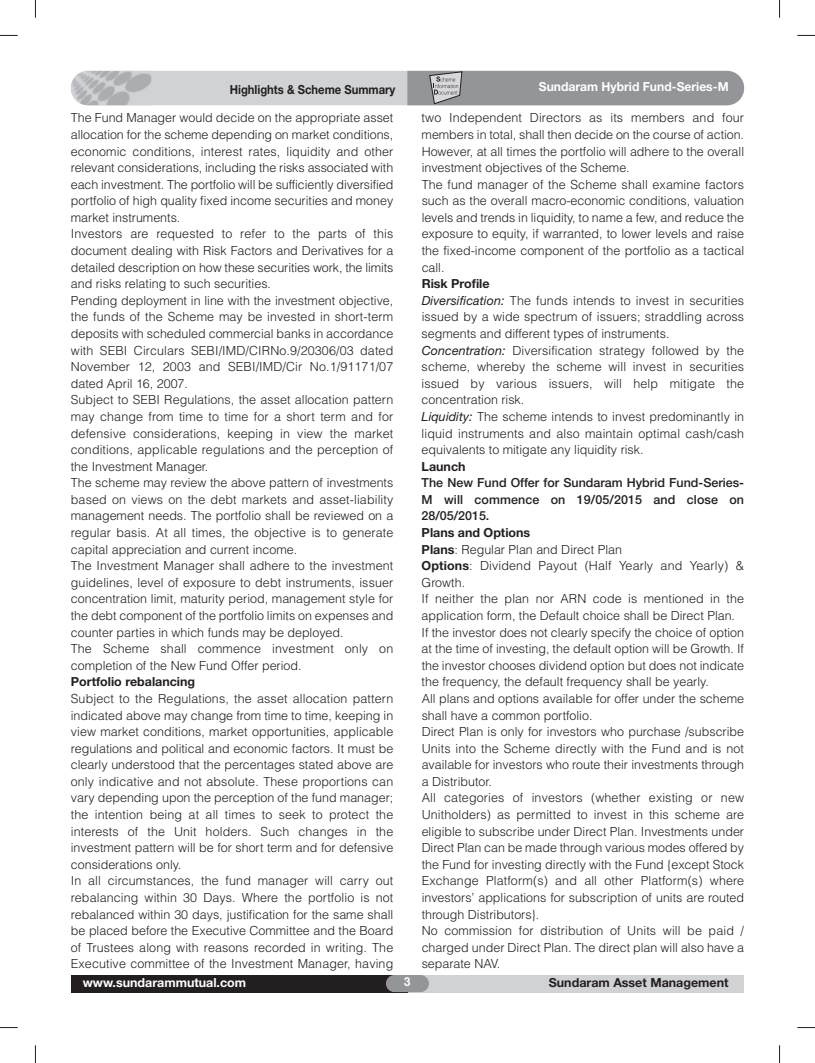
<style>
.page{position:relative;width:815px;height:1063px;background:#fff}
.page>*{position:absolute;margin:0;border:0;box-sizing:border-box;transform-origin:0 0}
.t1{font:300 12.5px/16.6px "Helvetica";color:#231f20}
.t2{font:500 12.5px/16.6px "Helvetica Neue";letter-spacing:.01em;color:#231f20;text-align:justify}
.t3{font:700 12.5px "Helvetica Neue";color:#231f20}
.t4{font:700 12.5px "Helvetica Neue";color:#fff}
.t5{font:700 12.5px "Helvetica Neue";color:#231f20;scale:.9 1}
.t6{font:700 12.5px "Helvetica Neue";color:#fff;scale:.9 1}
.s1{font-family:"Helvetica Neue";font-weight:400;font-style:italic}
.s2{font-family:"Helvetica Neue";font-weight:700}
</style>
<div class="page">
<svg style="left:35px;top:0;width:1px;height:18px"></svg>
<svg style="left:0;top:35px;width:18px;height:1px"></svg>
<svg style="left:0;top:1027px;width:18px;height:1px"></svg>
<svg style="left:797px;top:35px;width:18px;height:1px"></svg>
<svg style="left:797px;top:1027px;width:18px;height:1px"></svg>
<svg style="left:779px;top:0;width:1px;height:18px"></svg>
<svg style="left:35px;top:1045px;width:1px;height:18px"></svg>
<svg style="left:779px;top:1045px;width:1px;height:18px"></svg>
<div style="left:407px;top:975px;width:337px;height:17px;background:#d1d2d4"></div>
<div style="left:71px;top:975px;width:336px;height:17px;background:#231f20"></div>
<div style="left:386px;top:975px;width:43px;height:17px;background:#939598;border-radius:9px"></div>
<div style="left:71px;top:71px;width:673px;height:34px;background:#d1d2d4;border-radius:17px"></div>
<img style="left:71px;top:71px;width:17px;height:34px">
<svg style="left:407px;top:71px;width:337px;height:34px;background:#95979a"></svg>
<p class="t5" style="left:230px;top:85px;width:186px">Highlights &amp; Scheme Summary</p>
<p class="t4" style="left:539px;top:82px;width:191px">Sundaram Hybrid Fund-Series-M</p>
<p class="t1" style="left:71px;top:110px;width:324px">The Fund Manager would decide on the appropriate asset allocation for the scheme depending on market conditions, economic conditions, interest rates, liquidity and other relevant considerations, including the risks associated with each investment. The portfolio will be sufficiently diversified portfolio of high quality fixed income securities and money market instruments.<br>Investors are requested to refer to the parts of this document dealing with Risk Factors and Derivatives for a detailed description on how these securities work, the limits and risks relating to such securities.<br>Pending deployment in line with the investment objective, the funds of the Scheme may be invested in short-term deposits with scheduled commercial banks in accordance with SEBI Circulars SEBI/IMD/CIRNo.9/20306/03 dated November 12, 2003 and SEBI/IMD/Cir No.1/91171/07 dated April 16, 2007.<br>Subject to SEBI Regulations, the asset allocation pattern may change from time to time for a short term and for defensive considerations, keeping in view the market conditions, applicable regulations and the perception of the Investment Manager.<br>The scheme may review the above pattern of investments based on views on the debt markets and asset-liability management needs. The portfolio shall be reviewed on a regular basis. At all times, the objective is to generate capital appreciation and current income.<br>The Investment Manager shall adhere to the investment guidelines, level of exposure to debt instruments, issuer concentration limit, maturity period, management style for the debt component of the portfolio limits on expenses and counter parties in which funds may be deployed.<br>The Scheme shall commence investment only on completion of the New Fund Offer period.</p>
<p class="t3" style="left:71px;top:677px;width:126px">Portfolio rebalancing</p>
<p class="t1" style="left:71px;top:690px;width:324px">Subject to the Regulations, the asset allocation pattern indicated above may change from time to time, keeping in view market conditions, market opportunities, applicable regulations and political and economic factors. It must be clearly understood that the percentages stated above are only indicative and not absolute. These proportions can vary depending upon the perception of the fund manager; the intention being at all times to seek to protect the interests of the Unit holders. Such changes in the investment pattern will be for short term and for defensive considerations only.<br>In all circumstances, the fund manager will carry out rebalancing within 30 Days. Where the portfolio is not rebalanced within 30 days, justification for the same shall be placed before the Executive Committee and the Board of Trustees along with reasons recorded in writing. The Executive committee of the Investment Manager, having</p>
<p class="t1" style="left:422px;top:110px;width:324px">two Independent Directors as its members and four members in total, shall then decide on the course of action.<br>However, at all times the portfolio will adhere to the overall investment objectives of the Scheme.<br>The fund manager of the Scheme shall examine factors such as the overall macro-economic conditions, valuation levels and trends in liquidity, to name a few, and reduce the exposure to equity, if warranted, to lower levels and raise the fixed-income component of the portfolio as a tactical call.</p>
<p class="t3" style="left:422px;top:279px;width:69px">Risk Profile</p>
<p class="t1" style="left:422px;top:292px;width:324px"><span class="s1">Diversification:</span> The funds intends to invest in securities issued by a wide spectrum of issuers; straddling across segments and different types of instruments.<br><span class="s1">Concentration:</span> Diversification strategy followed by the scheme, whereby the scheme will invest in securities issued by various issuers, will help mitigate the concentration risk.<br><span class="s1">Liquidity:</span> The scheme intends to invest predominantly in liquid instruments and also maintain optimal cash/cash equivalents to mitigate any liquidity risk.</p>
<p class="t3" style="left:422px;top:462px;width:46px">Launch</p>
<p class="t2" style="left:422px;top:476px;width:324px">The New Fund Offer for Sundaram Hybrid Fund-Series-M will commence on 19/05/2015 and close on 28/05/2015.</p>
<p class="t3" style="left:422px;top:528px;width:110px">Plans and Options</p>
<p class="t1" style="left:422px;top:541px;width:324px"><span class="s2">Plans</span>: Regular Plan and Direct Plan<br><span class="s2">Options</span>: Dividend Payout (Half Yearly and Yearly) &amp; Growth.<br>If neither the plan nor ARN code is mentioned in the application form, the Default choice shall be Direct Plan.<br>If the investor does not clearly specify the choice of option at the time of investing, the default option will be Growth. If the investor chooses dividend option but does not indicate the frequency, the default frequency shall be yearly.<br>All plans and options available for offer under the scheme shall have a common portfolio.<br>Direct Plan is only for investors who purchase /subscribe Units into the Scheme directly with the Fund and is not available for investors who route their investments through a Distributor.<br>All categories of investors (whether existing or new Unitholders) as permitted to invest in this scheme are eligible to subscribe under Direct Plan. Investments under Direct Plan can be made through various modes offered by the Fund for investing directly with the Fund {except Stock Exchange Platform(s) and all other Platform(s) where investors’ applications for subscription of units are routed through Distributors}.<br>No commission for distribution of Units will be paid / charged under Direct Plan. The direct plan will also have a separate NAV.</p>
<p class="t4" style="left:83px;top:978px;width:165px">www.sundarammutual.com</p>
<p class="t6" style="left:404px;top:977px;width:8px">3</p>
<p class="t3" style="left:549px;top:978px;width:181px">Sundaram Asset Management</p>
</div>
